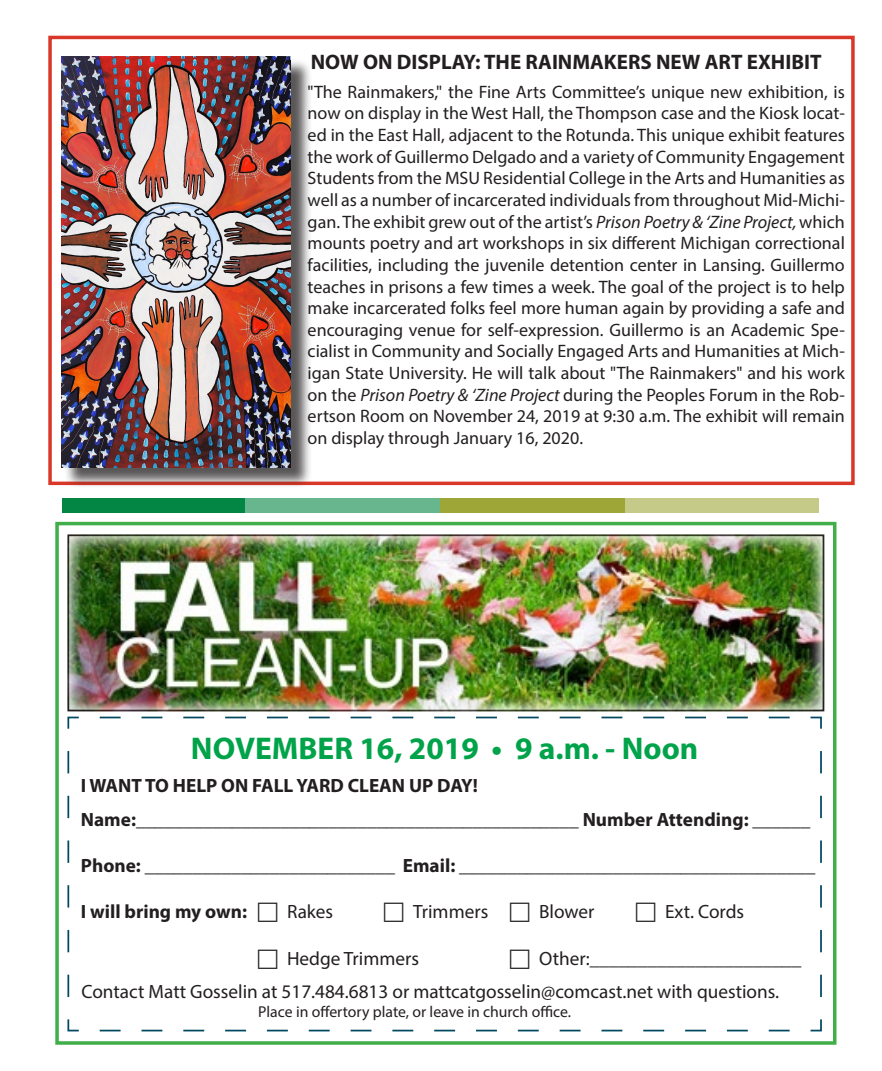
<style>
.page{position:relative;width:882px;height:1071px;background:#fff}
.page>*{position:absolute;margin:0;border:0;box-sizing:border-box;transform-origin:0 0}
.t1{font:700 31.5px "Myriad Pro";color:#00a349}
.t2{font:700 21px "Myriad Pro";color:#231f20}
.t3{font:700 19.25px "Myriad Pro";color:#231f20}
.t4{font:19.25px "Myriad Pro";color:#231f20}
.t5{font:18.03px/21.7px "Myriad Pro";color:#231f20;text-align:justify}
.t6{font:15.75px "Myriad Pro";color:#231f20}
.s1{font-style:italic}
</style>
<div class="page">
<div style="left:48px;top:36px;width:807px;height:449px;border:4px solid #d93829"></div>
<div style="left:55px;top:522px;width:781px;height:523px;border:4px solid #40ae49"></div>
<div style="left:63px;top:498px;width:184px;height:14px;background:#038644"></div>
<div style="left:625px;top:498px;width:194px;height:14px;background:#c5ca88"></div>
<div style="left:245px;top:498px;width:196px;height:14px;background:#68b68e"></div>
<div style="left:441px;top:498px;width:184px;height:14px;background:#9ea637"></div>
<img style="left:67px;top:534px;width:757px;height:177px">
<svg style="left:67px;top:716px;width:755px;height:316px"></svg>
<div style="left:64px;top:59px;width:248px;height:430px;background:#231f20;opacity:.75"></div>
<img style="left:61px;top:56px;width:229px;height:411px">
<svg style="left:258px;top:903px;width:19px;height:19px"></svg>
<svg style="left:384px;top:903px;width:19px;height:19px"></svg>
<svg style="left:510px;top:903px;width:19px;height:19px"></svg>
<svg style="left:636px;top:903px;width:19px;height:19px"></svg>
<svg style="left:258px;top:949px;width:19px;height:19px"></svg>
<svg style="left:510px;top:949px;width:19px;height:19px"></svg>
<p class="t2" style="left:311px;top:48px;width:512px">NOW ON DISPLAY: THE RAINMAKERS NEW ART EXHIBIT</p>
<p class="t5" style="left:308px;top:81px;width:539px">"The Rainmakers," the Fine Arts Committee’s unique new exhibition, is now on display in the West Hall, the Thompson case and the Kiosk locat&shy;ed in the East Hall, adjacent to the Rotunda. This unique exhibit features the work of Guillermo Delgado and a variety of Community Engagement Students from the MSU Residential College in the Arts and Humanities as well as a number of incarcerated individuals from throughout Mid-Michi&shy;gan. The exhibit grew out of the artist’s <span class="s1">Prison Poetry &amp; ‘Zine Project,</span> which mounts poetry and art workshops in six different Michigan correctional facilities, including the juvenile detention center in Lansing. Guillermo teaches in prisons a few times a week. The goal of the project is to help make incarcerated folks feel more human again by providing a safe and encouraging venue for self-expression. Guillermo is an Academic Spe&shy;cialist in Community and Socially Engaged Arts and Humanities at Mich&shy;igan State University. He will talk about "The Rainmakers" and his work on the <span class="s1">Prison Poetry &amp; ‘Zine Project</span> during the Peoples Forum in the Rob&shy;ertson Room on November 24, 2019 at 9:30 a.m. The exhibit will remain on display through January 16, 2020.</p>
<p class="t1" style="left:191px;top:728px;width:509px">NOVEMBER 16, 2019 • 9 a.m. - Noon</p>
<p class="t3" style="left:81px;top:773px;width:399px">I WANT TO HELP ON FALL YARD CLEAN UP DAY!</p>
<p class="t3" style="left:81px;top:807px;width:731px">Name:______________________________________________ Number Attending: ______</p>
<p class="t3" style="left:81px;top:853px;width:736px">Phone: __________________________ Email: _____________________________________</p>
<p class="t3" style="left:81px;top:899px;width:168px">I will bring my own:</p>
<p class="t4" style="left:287px;top:900px;width:48px">Rakes</p>
<p class="t4" style="left:413px;top:900px;width:77px">Trimmers</p>
<p class="t4" style="left:539px;top:900px;width:57px">Blower</p>
<p class="t4" style="left:665px;top:900px;width:81px">Ext. Cords</p>
<p class="t4" style="left:287px;top:946px;width:133px">Hedge Trimmers</p>
<p class="t4" style="left:539px;top:946px;width:264px">Other:______________________</p>
<p class="t4" style="left:81px;top:980px;width:699px">Contact Matt Gosselin at 517.484.6813 or mattcatgosselin@comcast.net with questions.</p>
<p class="t6" style="left:258px;top:1002px;width:314px">Place in offertory plate, or leave in church office.</p>
</div>
